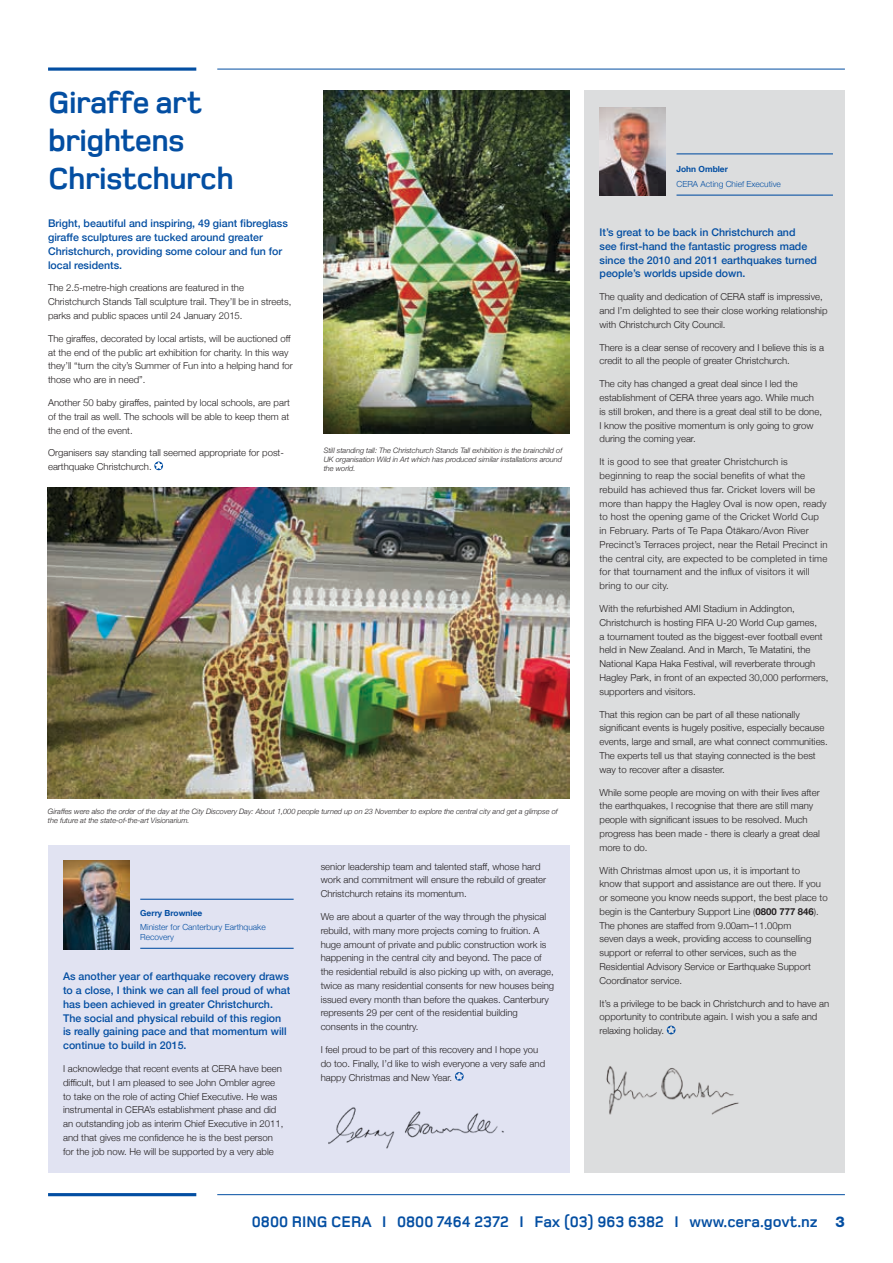
<style>
.page{position:relative;width:893px;height:1263px;background:#fff}
.page>*{position:absolute;margin:0;border:0;box-sizing:border-box;transform-origin:0 0}
.t1{font:700 31.8px/38.2px "Foundry Monoline";letter-spacing:-.02em;color:#034ea2}
.t2{font:700 15.9px "Foundry Monoline";color:#034ea2}
.t3{font:500 10.65px/13.8px "Helvetica Neue";color:#034ea2}
.t4{font:300 9.6px/13.8px "Helvetica Neue";color:#231f20}
.t5{font:300 9.6px/13.8px "Helvetica Neue";letter-spacing:.02em;color:#231f20}
.t6{font:300 8.4px/10.1px "Helvetica Neue";color:#034ea2}
.t7{font:700 8.4px "Helvetica Neue";color:#034ea2}
.t8{font:italic 300 7.35px/8.9px "Helvetica Neue";color:#231f20;text-align:justify}
.s1{font-weight:700}
.s2{font-family:"Helvetica Neue LT Std";font-weight:800;font-size:14.85px}
</style>
<div class="page">
<hr style="left:48px;top:1193px;width:148px;height:3px;background:#034ea2">
<hr style="left:217px;top:1194px;width:628px;height:1px;background:#034ea2">
<svg style="left:48px;top:67px;width:148px;height:4px"></svg>
<hr style="left:217px;top:69px;width:628px;height:1px;background:#034ea2">
<div style="left:584px;top:90px;width:261px;height:1083px;background:#dcddde"></div>
<svg style="left:667px;top:1026px;width:8px;height:8px"></svg>
<hr style="left:676px;top:195px;width:157px;height:1px;background:#034ea2">
<hr style="left:676px;top:153px;width:157px;height:1px;background:#034ea2">
<img style="left:599px;top:107px;width:67px;height:89px">
<div style="left:48px;top:845px;width:521px;height:328px;background:#e1e3f2"></div>
<svg style="left:455px;top:1072px;width:9px;height:9px"></svg>
<svg style="left:154px;top:461px;width:9px;height:9px"></svg>
<hr style="left:140px;top:948px;width:154px;height:1px;background:#034ea2">
<hr style="left:140px;top:899px;width:154px;height:1px;background:#034ea2">
<img style="left:63px;top:860px;width:67px;height:89px">
<img style="left:324px;top:90px;width:245px;height:343px">
<img style="left:48px;top:487px;width:521px;height:311px">
<img style="left:328px;top:1107px;width:176px;height:42px">
<img style="left:606px;top:1066px;width:133px;height:49px">
<h1 class="t1" style="left:48px;top:84px;width:187px">Giraffe art brightens<br>Christchurch</h1>
<p class="t3" style="left:48px;top:216px;width:241px">Bright, beautiful and inspiring, 49 giant fibreglass giraffe sculptures are tucked around greater Christchurch, providing some colour and fun for local residents.</p>
<p class="t4" style="left:48px;top:281px;width:245px">The 2.5-metre-high creations are featured in the<br>Christchurch Stands Tall sculpture trail. They’ll be in streets, parks and public spaces until 24 January 2015.</p>
<p class="t4" style="left:48px;top:331px;width:246px">The giraffes, decorated by local artists, will be auctioned off at the end of the public art exhibition for charity. In this way they’ll “turn the city’s Summer of Fun into a helping hand for those who are in need”.</p>
<p class="t4" style="left:48px;top:395px;width:243px;text-align:justify">Another 50 baby giraffes, painted by local schools, are part of the trail as well. The schools will be able to keep them at the end of the event.</p>
<p class="t4" style="left:48px;top:445px;width:237px">Organisers say standing tall seemed appropriate for post&shy;earthquake Christchurch.</p>
<p class="t8" style="left:324px;top:445px;width:240px">Still standing tall: The Christchurch Stands Tall exhibition is the brainchild of UK organisation Wild in Art which has produced similar installations around the world.</p>
<p class="t8" style="left:48px;top:807px;width:511px">Giraffes were also the order of the day at the City Discovery Day: About 1,000 people turned up on 23 November to explore the central city and get a glimpse of the future at the state-of-the-art Visionarium.</p>
<p class="t7" style="left:140px;top:906px;width:64px">Gerry Brownlee</p>
<p class="t6" style="left:140px;top:921px;width:127px">Minister for Canterbury Earthquake<br>Recovery</p>
<p class="t3" style="left:63px;top:969px;width:229px">As another year of earthquake recovery draws to a close, I think we can all feel proud of what has been achieved in greater Christchurch.<br>The social and physical rebuild of this region is really gaining pace and that momentum will continue to build in 2015.</p>
<p class="t4" style="left:63px;top:1061px;width:222px">I acknowledge that recent events at CERA have been difficult, but I am pleased to see John Ombler agree to take on the role of acting Chief Executive. He was instrumental in CERA’s establishment phase and did an outstanding job as interim Chief Executive in 2011, and that gives me confidence he is the best person for the job now. He will be supported by a very able</p>
<p class="t4" style="left:321px;top:859px;width:227px">senior leadership team and talented staff, whose hard work and commitment will ensure the rebuild of greater<br>Christchurch retains its momentum.</p>
<p class="t4" style="left:321px;top:909px;width:235px">We are about a quarter of the way through the physical rebuild, with many more projects coming to fruition. A huge amount of private and public construction work is happening in the central city and beyond. The pace of the residential rebuild is also picking up with, on average, twice as many residential consents for new houses being issued every month than before the quakes. Canterbury represents 29 per cent of the residential building consents in the country.</p>
<p class="t4" style="left:321px;top:1042px;width:226px">I feel proud to be part of this recovery and I hope you do too. Finally, I’d like to wish everyone a very safe and happy Christmas and New Year.</p>
<p class="t7" style="left:676px;top:163px;width:53px">John Ombler</p>
<p class="t6" style="left:676px;top:178px;width:106px">CERA Acting Chief Executive</p>
<p class="t3" style="left:600px;top:225px;width:219px">It’s great to be back in Christchurch and<br>see first-hand the fantastic progress made since the 2010 and 2011 earthquakes turned people’s worlds upside down.</p>
<p class="t4" style="left:600px;top:289px;width:229px">The quality and dedication of CERA staff is impressive, and I’m delighted to see their close working relationship with Christchurch City Council.</p>
<p class="t4" style="left:600px;top:340px;width:226px">There is a clear sense of recovery and I believe this is a credit to all the people of greater Christchurch.</p>
<p class="t4" style="left:600px;top:376px;width:224px">The city has changed a great deal since I led the establishment of CERA three years ago. While much is still broken, and there is a great deal still to be done, I know the positive momentum is only going to grow during the coming year.</p>
<p class="t5" style="left:600px;top:454px;width:230px">It is good to see that greater Christchurch is beginning to reap the social benefits of what the rebuild has achieved thus far. Cricket lovers will be more than happy the Hagley Oval is now open, ready to host the opening game of the Cricket World Cup in February. Parts of Te Papa Ōtākaro/Avon River Precinct’s Terraces project, near the Retail Precinct in the central city, are expected to be completed in time for that tournament and the influx of visitors it will bring to our city.</p>
<p class="t4" style="left:600px;top:601px;width:230px">With the refurbished AMI Stadium in Addington, Christchurch is hosting FIFA U-20 World Cup games,<br>a tournament touted as the biggest-ever football event held in New Zealand. And in March, Te Matatini, the National Kapa Haka Festival, will reverberate through Hagley Park, in front of an expected 30,000 performers, supporters and visitors.</p>
<p class="t4" style="left:600px;top:707px;width:230px">That this region can be part of all these nationally significant events is hugely positive, especially because events, large and small, are what connect communities.<br>The experts tell us that staying connected is the best way to recover after a disaster.</p>
<p class="t4" style="left:600px;top:785px;width:222px">While some people are moving on with their lives after the earthquakes, I recognise that there are still many people with significant issues to be resolved. Much progress has been made - there is clearly a great deal more to do.</p>
<p class="t4" style="left:600px;top:863px;width:230px">With Christmas almost upon us, it is important to<br>know that support and assistance are out there. If you or someone you know needs support, the best place to begin is the Canterbury Support Line (<span class="s1">0800 777 846</span>).<br>The phones are staffed from 9.00am–11.00pm<br>seven days a week, providing access to counselling support or referral to other services, such as the Residential Advisory Service or Earthquake Support Coordinator service.</p>
<p class="t4" style="left:600px;top:996px;width:231px">It’s a privilege to be back in Christchurch and to have an opportunity to contribute again. I wish you a safe and relaxing holiday.</p>
<h2 class="t2" style="left:252px;top:1213px;width:594px">0800 RING CERA I 0800 7464 2372 I Fax (03) 963 6382 I www.cera.govt.nz <span class="s2">3</span></h2>
</div>
